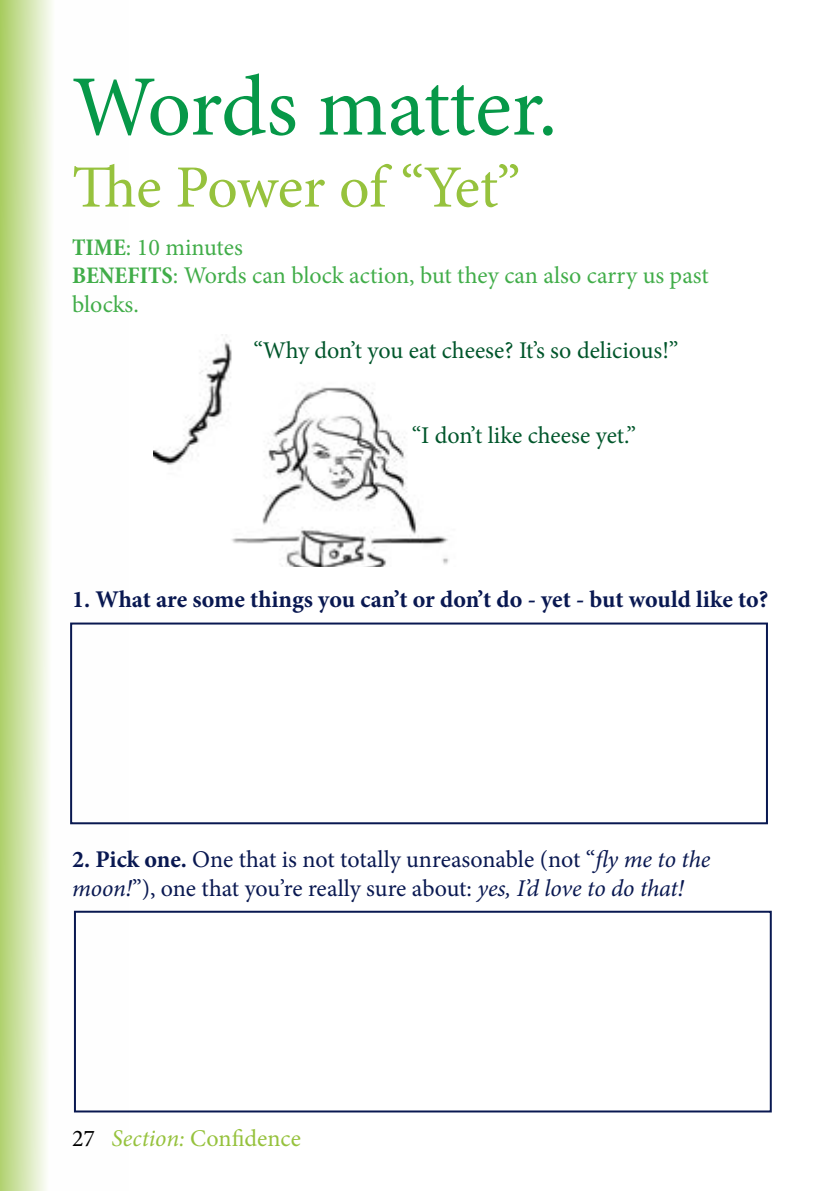
<style>
.page{position:relative;width:840px;height:1191px;background:#fff}
.page>*{position:absolute;margin:0;border:0;box-sizing:border-box;transform-origin:0 0}
.t1{font:86px "Minion Pro";letter-spacing:-.01em;color:#069848}
.t2{font:60px "Minion Pro";letter-spacing:-.01em;color:#96c23d}
.t3{font:24px/28.8px "Minion Pro";letter-spacing:-.005em;color:#091851}
.t4{font:24px/28.8px "Minion Pro";color:#41ad49}
.t5{font:24px "Minion Pro";color:#00562b}
.t6{font:700 24px "Minion Pro";letter-spacing:-.005em;color:#091851}
.t7{font:24px "Minion Pro";color:#96c23d}
.s1{font-weight:700;font-stretch:condensed}
.s2{font-weight:700}
.s3{font-style:italic}
.s4{color:#000}
</style>
<div class="page">
<img style="left:154px;top:335px;width:295px;height:231px">
<div style="left:70px;top:622px;width:697px;height:202px;border:2px solid #091851"></div>
<div style="left:74px;top:910px;width:697px;height:202px;border:2px solid #091851"></div>
<svg style="left:0;top:0;width:130px;height:1191px"></svg>
<h1 class="t1" style="left:72px;top:49px;width:487px">Words matter.</h1>
<h2 class="t2" style="left:72px;top:147px;width:450px">The Power of “Yet”</h2>
<p class="t4" style="left:72px;top:233px;width:638px"><span class="s1">TIME</span>: 10 minutes<br><span class="s1">BENEFITS</span>: Words can block action, but they can also carry us past blocks.</p>
<p class="t5" style="left:253px;top:334px;width:426px">“Why don’t you eat cheese? It’s so delicious!”</p>
<p class="t5" style="left:411px;top:419px;width:225px">“I don’t like cheese yet.”</p>
<p class="t6" style="left:72px;top:583px;width:697px">1. What are some things you can’t or don’t do - yet - but would like to?</p>
<p class="t3" style="left:72px;top:845px;width:639px"><span class="s2">2. Pick one.</span> One that is not totally unreasonable (not “<span class="s3">fly me to the moon!</span>”), one that you’re really sure about: <span class="s3">yes, I’d love to do that!</span></p>
<p class="t7" style="left:72px;top:1122px;width:230px"><span class="s4">27</span> <span class="s3">Section:</span> Confidence</p>
</div>
